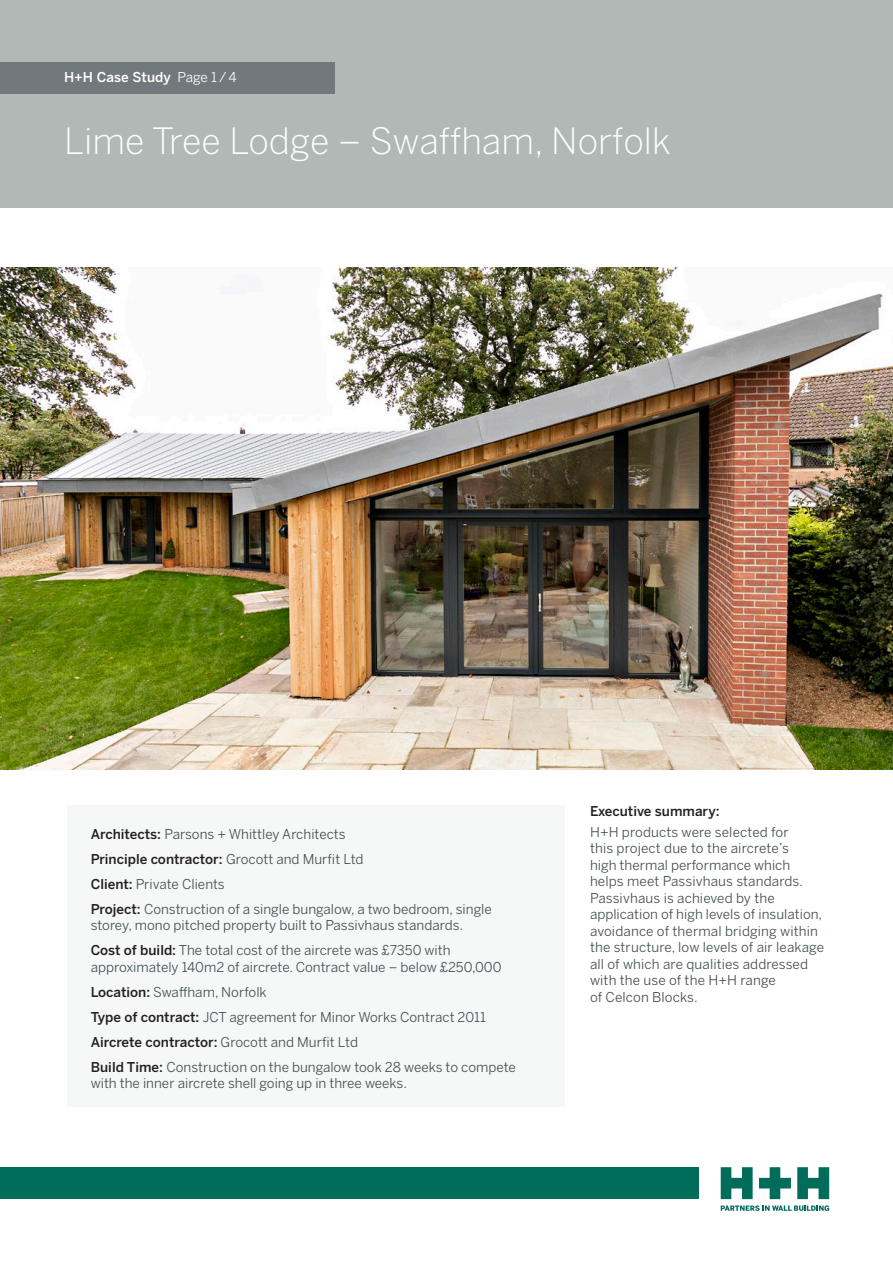
<style>
.page{position:relative;width:893px;height:1263px;background:#fff}
.page>*{position:absolute;margin:0;border:0;box-sizing:border-box;transform-origin:0 0}
.NEW_1_headline_20_22{font:300 36px "Benton Sans";color:#fff}
._4_body_text_8_11{font:13.5px/16.5px "Benton Sans";color:#444e52}
._4_body_text_8_11-2{font:500 13.5px "Benton Sans";color:#231f20}
.NEW_1_headline_20_22-2{font:500 13.5px "Benton Sans";color:#fff}
.s1{font-weight:400}
.s2{font-weight:500;color:#231f20}
.s3{font-weight:400;color:#444e52}
</style>
<div class="page">
<div style="left:0;top:0;width:893px;height:208px;background:#b1b9b7"></div>
<div style="left:0;top:63px;width:335px;height:31px;background:#72797d"></div>
<div style="left:67px;top:805px;width:497px;height:302px;background:#f6f7f7"></div>
<img style="left:0;top:268px;width:893px;height:502px">
<div style="left:0;top:1168px;width:699px;height:31px;background:#006c5a"></div>
<svg style="left:721px;top:1205px;width:108px;height:6px"></svg>
<svg style="left:721px;top:1167px;width:32px;height:32px"></svg>
<svg style="left:797px;top:1167px;width:32px;height:32px"></svg>
<svg style="left:759px;top:1167px;width:32px;height:32px"></svg>
<p class="NEW_1_headline_20_22-2" style="left:64px;top:69px;width:174px">H+H Case Study <span class="s1">Page 1 / 4</span></p>
<p class="NEW_1_headline_20_22" style="left:64px;top:120px;width:608px">Lime Tree Lodge – Swaffham, Norfolk</p>
<p class="_4_body_text_8_11" style="left:91px;top:825px;width:256px"><span class="s2">Architects:</span> Parsons + Whittley Architects</p>
<p class="_4_body_text_8_11-2" style="left:91px;top:851px;width:274px">Principle contractor: <span class="s3">Grocott and Murfit Ltd</span></p>
<p class="_4_body_text_8_11" style="left:91px;top:875px;width:136px"><span class="s2">Client:</span> Private Clients</p>
<p class="_4_body_text_8_11" style="left:91px;top:900px;width:403px"><span class="s2">Project:</span> Construction of a single bungalow, a two bedroom, single storey, mono pitched property built to Passivhaus standards.</p>
<p class="_4_body_text_8_11" style="left:91px;top:942px;width:412px"><span class="s2">Cost of build:</span> The total cost of the aircrete was £7350 with approximately 140m2 of aircrete. Contract value – below £250,000</p>
<p class="_4_body_text_8_11" style="left:91px;top:983px;width:178px"><span class="s2">Location:</span> Swaffham, Norfolk</p>
<p class="_4_body_text_8_11" style="left:91px;top:1008px;width:397px"><span class="s2">Type of contract:</span> JCT agreement for Minor Works Contract 2011</p>
<p class="_4_body_text_8_11-2" style="left:91px;top:1034px;width:269px">Aircrete contractor: <span class="s3">Grocott and Murfit Ltd</span></p>
<p class="_4_body_text_8_11" style="left:91px;top:1058px;width:427px"><span class="s2">Build Time:</span> Construction on the bungalow took 28 weeks to compete with the inner aircrete shell going up in three weeks.</p>
<p class="_4_body_text_8_11-2" style="left:590px;top:803px;width:131px">Executive summary:</p>
<p class="_4_body_text_8_11" style="left:590px;top:823px;width:236px">H+H products were selected for<br>this project due to the aircrete’s<br>high thermal performance which helps meet Passivhaus standards.<br>Passivhaus is achieved by the application of high levels of insulation, avoidance of thermal bridging within the structure, low levels of air leakage all of which are qualities addressed with the use of the H+H range<br>of Celcon Blocks.</p>
</div>
